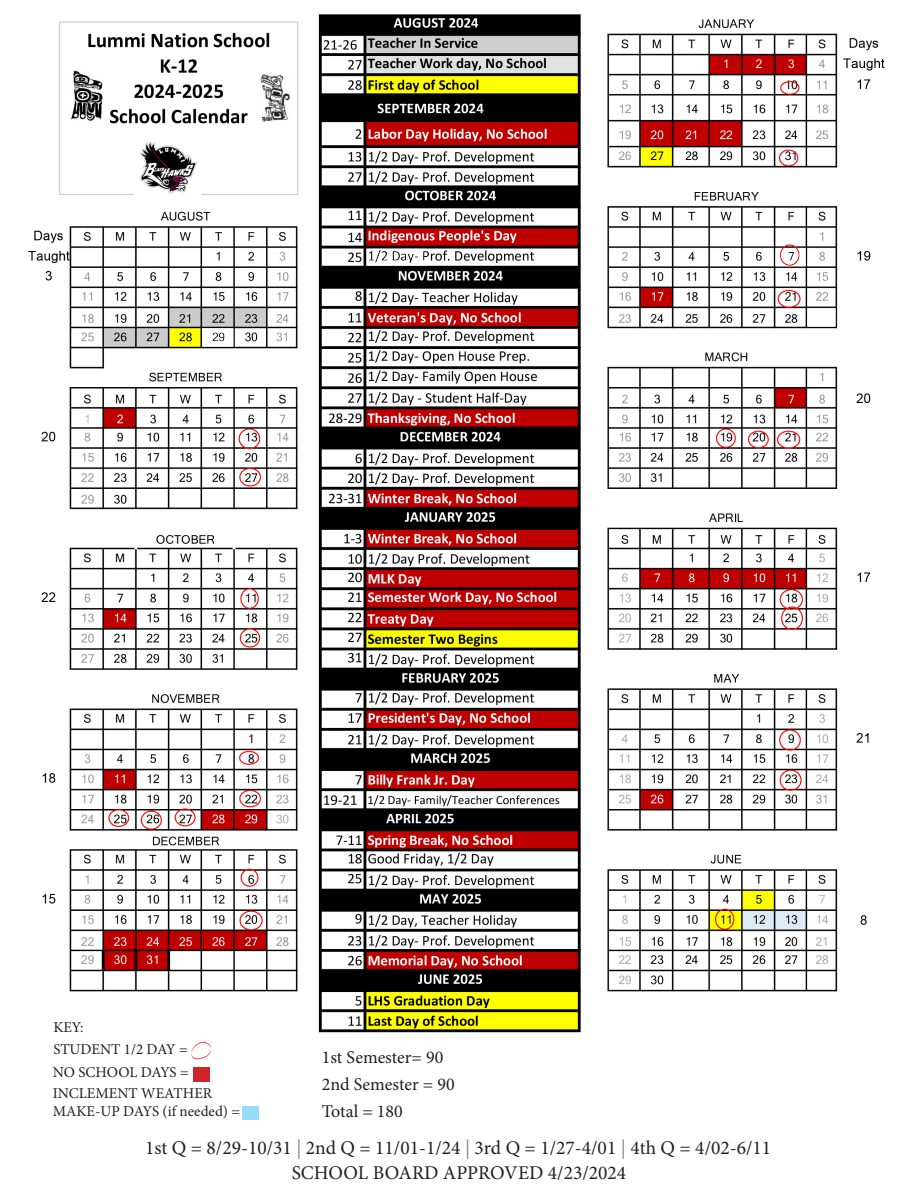
<style>
.page{position:relative;width:918px;height:1188px;background:#fff}
.page>*{position:absolute;margin:0;border:0;box-sizing:border-box;transform-origin:0 0}
.t1{font:19.5px "Minion Pro";color:#231f20}
.t2{font:18px "Minion Pro";color:#231f20}
.t3{font:15px "Minion Pro";color:#231f20}
.s1{color:#848689}
</style>
<div class="page">
<img style="left:28px;top:14px;width:857px;height:1019px">
<img style="left:191px;top:1042px;width:20px;height:18px">
<div style="left:242px;top:1106px;width:17px;height:14px;background:#99dcf8"></div>
<div style="left:193px;top:1067px;width:17px;height:15px;background:#d1232a"></div>
<img style="left:135px;top:137px;width:65px;height:60px">
<p class="t3" style="left:53px;top:1018px;width:32px">KEY:</p>
<p class="t3" style="left:53px;top:1039px;width:136px">STUDENT 1/2 DAY =</p>
<p class="t3" style="left:53px;top:1084px;width:161px">INCLEMENT WEATHER</p>
<p class="t3" style="left:53px;top:1102px;width:189px">MAKE-UP DAYS (if needed) =</p>
<p class="t3" style="left:53px;top:1062px;width:138px">NO SCHOOL DAYS =</p>
<p class="t2" style="left:322px;top:1045px;width:123px">1st Semester= 90</p>
<p class="t2" style="left:322px;top:1072px;width:134px">2nd Semester = 90</p>
<p class="t2" style="left:322px;top:1099px;width:82px">Total = 180</p>
<p class="t1" style="left:145px;top:1134px;width:628px">1st Q = 8/29-10/31 <span class="s1">|</span> 2nd Q = 11/01-1/24 <span class="s1">|</span> 3rd Q = 1/27-4/01 <span class="s1">|</span> 4th Q = 4/02-6/11</p>
<p class="t1" style="left:292px;top:1160px;width:336px">SCHOOL BOARD APPROVED 4/23/2024</p>
</div>
